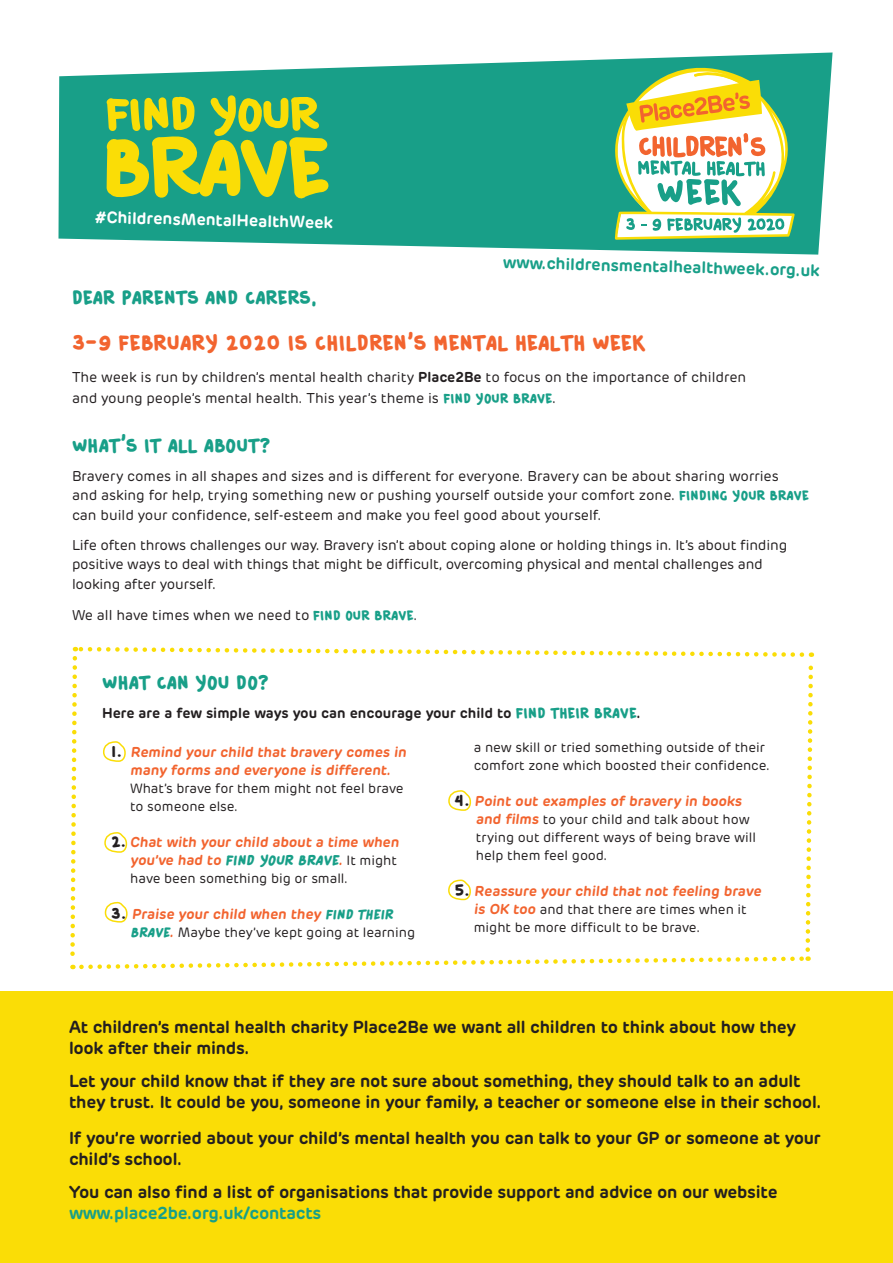
<style>
.page{position:relative;width:893px;height:1263px;background:#fff}
.page>*{position:absolute;margin:0;border:0;box-sizing:border-box;transform-origin:0 0}
.t1{font:28.5px "Catatan Perjalanan";color:#f2642f}
.t2{font:25.5px "Catatan Perjalanan";color:#189f88}
.t3{font:italic 18.75px "Catatan Perjalanan";color:#189f88}
.t4{font:600 17.25px/21px "Rubrik";letter-spacing:-.01em;color:#231f20}
.t5{font:600 17.25px "Rubrik";letter-spacing:-.01em;color:#189f88}
.t6{font:600 16.5px "Rubrik";color:#189f88}
.t7{font:600 16.5px "Rubrik";color:#fff}
.t8{font:14.25px/19.5px "Rubrik";color:#231f20}
.t9{font:600 14.25px/18px "Rubrik";color:#f2642f;text-align:center}
.t10{font:600 14.25px "Rubrik";color:#231f20}
.t11{font:13.5px/18px "Rubrik";color:#231f20}
.s1{font-family:"Rubrik";font-weight:600}
.s2{font-weight:600}
.s3{font-family:"Catatan Perjalanan";font-size:18px;color:#189f88}
.s4{font-size:13.5px}
.s5{font-family:"Catatan Perjalanan";font-weight:400;font-size:19.5px;color:#189f88}
.s6{font-family:"Catatan Perjalanan";font-weight:400;font-size:21px;color:#231f20}
.s7{font-family:"Rubrik";font-weight:600;font-style:normal;font-size:14.25px;color:#f2642f}
.s8{font-family:"Rubrik";font-style:normal;font-size:13.5px;color:#231f20}
.s9{font-family:"Catatan Perjalanan";font-weight:400;font-style:italic;font-size:18px;color:#189f88}
.s10{font-family:"Catatan Perjalanan";font-style:italic;font-size:18px;color:#189f88}
.s11{font-weight:600;font-size:14.25px;color:#f2642f}
</style>
<div class="page">
<svg style="left:58px;top:52px;width:774px;height:203px;fill:#189f88"></svg>
<svg style="left:610px;top:66px;width:185px;height:174px"></svg>
<div style="left:0;top:992px;width:893px;height:271px;background:#fadd06"></div>
<svg style="left:70px;top:646px;width:745px;height:324px"></svg>
<svg style="left:106px;top:94px;width:226px;height:106px;background:#88bd47"></svg>
<p class="t7" style="left:95px;top:207px;width:240px;rotate:1deg">#ChildrensMentalHealthWeek</p>
<p class="t6" style="left:503px;top:253px;width:318px;rotate:1deg">www.childrensmentalhealthweek.org.uk</p>
<h2 class="t2" style="left:72px;top:287px;width:248px">Dear Parents and Carers,</h2>
<h1 class="t1" style="left:72px;top:331px;width:575px">3-9 February 2020 is Children<span class="s1">’</span>s Mental Health Week</h1>
<p class="t8" style="left:72px;top:367px;width:676px;line-height:21px">The week is run by children’s mental health charity <span class="s2">Place2Be</span> to focus on the importance of children and young people’s mental health. This year’s theme is <span class="s3">Find your Brave</span>.</p>
<h2 class="t2" style="left:72px;top:435px;width:201px">What<span class="s1">’</span>s it all about?</h2>
<p class="t8" style="left:72px;top:466px;width:739px">Bravery comes in all shapes and sizes and is different for everyone. Bravery can be about sharing worries<br>and asking for help, trying something new or pushing yourself outside your comfort zone. <span class="s3">Finding your Brave </span>can build your confidence, self-esteem and make you feel good about yourself.</p>
<p class="t8" style="left:72px;top:535px;width:717px">Life often throws challenges our way. Bravery isn’t about coping alone or holding things in. It’s about finding positive ways to deal with things that might be difficult, overcoming physical and mental challenges and looking after yourself.</p>
<p class="t8" style="left:72px;top:606px;width:347px">We all have times when we need to <span class="s3">Find our Brave</span><span class="s4">.</span></p>
<h2 class="t2" style="left:102px;top:673px;width:169px">What can you do?</h2>
<p class="t10" style="left:102px;top:704px;width:540px">Here are a few simple ways you can encourage your child to <span class="s5">Find their Brave</span>.</p>
<p class="t9" style="left:111px;top:743px;width:299px"><span class="s6">1 .</span> Remind your child that bravery comes in many forms and everyone is different.</p>
<p class="t11" style="left:130px;top:779px;width:275px">What’s brave for them might not feel brave to someone else.</p>
<p class="t9" style="left:111px;top:833px;width:292px"><span class="s6">2.</span> Chat with your child about a time when</p>
<h3 class="t3" style="left:130px;top:852px;width:268px"><span class="s7">you’ve had to</span> Find your Brave<span class="s7">.</span> <span class="s8">I t m i g h t</span></h3>
<p class="t11" style="left:130px;top:869px;width:219px">have been something big or small.</p>
<p class="t9" style="left:111px;top:905px;width:283px"><span class="s6">3 .</span> Praise your child when they <span class="s9">Find their</span></p>
<p class="t11" style="left:130px;top:923px;width:286px"><span class="s10">Brave</span><span class="s11">.</span> Maybe they’ve kept going at learning</p>
<p class="t11" style="left:474px;top:738px;width:298px">a new skill or tried something outside of their comfort zone which boosted their confidence.</p>
<p class="t9" style="left:455px;top:792px;width:291px"><span class="s6">4 .</span> Point out examples of bravery in books</p>
<p class="t11" style="left:476px;top:810px;width:282px"><span class="s11">and films</span> to your child and talk about how trying out different ways of being brave will help them feel good.</p>
<p class="t9" style="left:455px;top:882px;width:310px"><span class="s6">5.</span> Reassure your child that not feeling brave</p>
<p class="t11" style="left:474px;top:900px;width:275px"><span class="s11">is OK too</span> and that there are times when it might be more difficult to be brave.</p>
<p class="t4" style="left:69px;top:1017px;width:728px">At children’s mental health charity Place2Be we want all children to think about how they look after their minds.</p>
<p class="t4" style="left:69px;top:1071px;width:754px">Let your child know that if they are not sure about something, they should talk to an adult they trust. It could be you, someone in your family, a teacher or someone else in their school.</p>
<p class="t4" style="left:69px;top:1128px;width:753px">If you’re worried about your child’s mental health you can talk to your GP or someone at your child’s school.</p>
<p class="t4" style="left:69px;top:1182px;width:710px">You can also find a list of organisations that provide support and advice on our website</p>
<p class="t5" style="left:69px;top:1202px;width:254px">www.place2be.org.uk/contacts</p>
</div>
